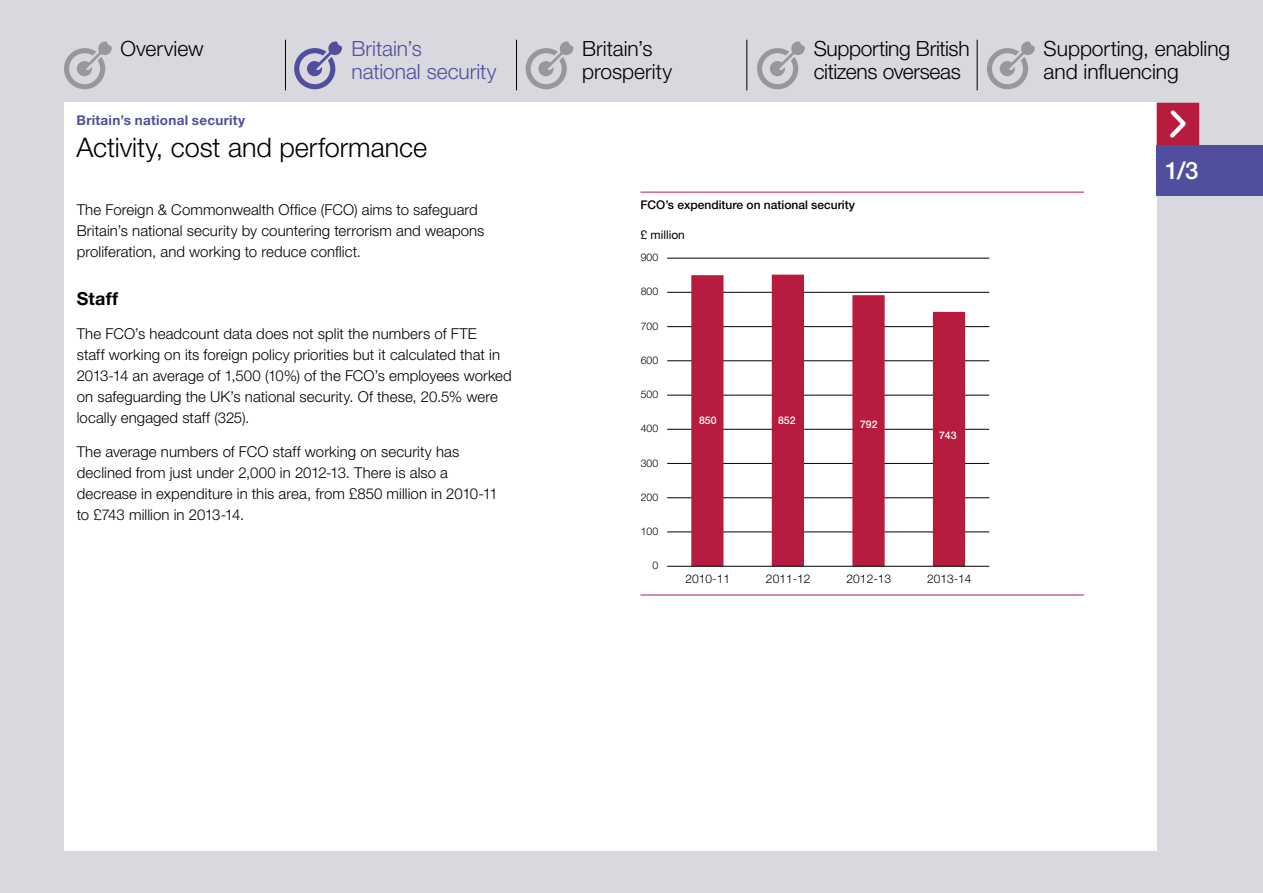
<style>
.page{position:relative;width:1263px;height:893px;background:#d9d8df}
.page>*{position:absolute;margin:0;border:0;box-sizing:border-box;transform-origin:0 0}
.t1{font:300 27px "Helvetica Neue LT Std";color:#000}
.t2{font:500 24px "Helvetica Neue LT Std";color:#fff}
.t3{font:300 21px/22.5px "Helvetica Neue LT Std";letter-spacing:-.005em;color:#000}
.t4{font:300 21px/22.5px "Helvetica Neue LT Std";color:#504f9d}
.t5{font:700 18px "Helvetica Neue LT Std";letter-spacing:.01em;color:#000}
.t6{font:300 15px/21px "Helvetica Neue LT Std";letter-spacing:.005em;color:#000}
.t7{font:700 13.5px "Helvetica Neue LT Std";letter-spacing:.02em;color:#504f9d}
.t8{font:500 12px "Helvetica Neue LT Std";color:#000}
.t9{font:300 12px "Helvetica Neue LT Std";color:#000}
.t10{font:12px "Helvetica Neue LT Std";color:#000}
.t11{font:300 10.5px "Helvetica Neue LT Std";letter-spacing:.005em;color:#000}
.t12{font:500 10.5px "Helvetica Neue LT Std";letter-spacing:.005em;color:#fff}
</style>
<div class="page">
<hr style="left:285px;top:40px;width:1px;height:50px;background:#000">
<hr style="left:516px;top:40px;width:1px;height:50px;background:#000">
<hr style="left:746px;top:40px;width:1px;height:50px;background:#000">
<hr style="left:977px;top:40px;width:1px;height:50px;background:#000">
<svg style="left:64px;top:41px;width:48px;height:48px"></svg>
<svg style="left:294px;top:41px;width:48px;height:48px"></svg>
<svg style="left:526px;top:41px;width:48px;height:48px"></svg>
<svg style="left:757px;top:41px;width:48px;height:48px"></svg>
<svg style="left:987px;top:41px;width:48px;height:48px"></svg>
<div style="left:64px;top:103px;width:1093px;height:748px;background:#fff"></div>
<div style="left:1157px;top:103px;width:42px;height:42px;background:#b71c3e"></div>
<svg style="left:1170px;top:110px;width:16px;height:28px"></svg>
<div style="left:1157px;top:145px;width:106px;height:51px;background:#504f9d"></div>
<hr style="left:667px;top:258px;width:322px;height:1px;background:#000">
<hr style="left:667px;top:292px;width:322px;height:1px;background:#000">
<hr style="left:667px;top:326px;width:322px;height:1px;background:#000">
<hr style="left:667px;top:361px;width:322px;height:1px;background:#000">
<hr style="left:667px;top:395px;width:322px;height:1px;background:#000">
<hr style="left:667px;top:429px;width:322px;height:1px;background:#000">
<hr style="left:667px;top:463px;width:322px;height:1px;background:#000">
<hr style="left:667px;top:497px;width:322px;height:1px;background:#000">
<hr style="left:667px;top:532px;width:322px;height:1px;background:#000">
<svg style="left:691px;top:275px;width:274px;height:291px"></svg>
<hr style="left:667px;top:566px;width:322px;height:1px;background:#000">
<hr style="left:640px;top:192px;width:444px;height:1px;background:#b71c3e">
<hr style="left:640px;top:595px;width:444px;height:1px;background:#b71c3e">
<h3 class="t3" style="left:120px;top:37px;width:85px">Overview</h3>
<h3 class="t4" style="left:352px;top:37px;width:146px">Britain’s<br>national security</h3>
<p class="t7" style="left:77px;top:112px;width:170px">Britain’s national security</p>
<h1 class="t1" style="left:77px;top:131px;width:352px">Activity, cost and performance</h1>
<p class="t6" style="left:77px;top:199px;width:409px">The Foreign &amp; Commonwealth Office (FCO) aims to safeguard<br>Britain’s national security by countering terrorism and weapons proliferation, and working to reduce conflict.</p>
<p class="t5" style="left:77px;top:288px;width:43px">Staff</p>
<p class="t6" style="left:77px;top:323px;width:437px">The FCO’s headcount data does not split the numbers of FTE<br>staff working on its foreign policy priorities but it calculated that in 2013-14 an average of 1,500 (10%) of the FCO’s employees worked on safeguarding the UK’s national security. Of these, 20.5% were locally engaged staff (325).</p>
<p class="t6" style="left:77px;top:441px;width:422px">The average numbers of FCO staff working on security has declined from just under 2,000 in 2012‑13. There is also a decrease in expenditure in this area, from £850 million in 2010-11 to £743 million in 2013-14.</p>
<h3 class="t3" style="left:582px;top:37px;width:91px">Britain’s prosperity</h3>
<h3 class="t3" style="left:814px;top:37px;width:157px">Supporting British citizens overseas</h3>
<h3 class="t3" style="left:1043px;top:37px;width:188px">Supporting, enabling and influencing</h3>
<p class="t8" style="left:640px;top:197px;width:216px">FCO’s expenditure on national security</p>
<p class="t10" style="left:640px;top:228px;width:46px">£ million</p>
<p class="t11" style="left:641px;top:251px;width:19px">900</p>
<p class="t11" style="left:641px;top:285px;width:19px">800</p>
<p class="t11" style="left:641px;top:319px;width:19px">700</p>
<p class="t11" style="left:641px;top:354px;width:19px">600</p>
<p class="t11" style="left:641px;top:388px;width:19px">500</p>
<p class="t11" style="left:641px;top:422px;width:19px">400</p>
<p class="t11" style="left:641px;top:456px;width:19px">300</p>
<p class="t11" style="left:641px;top:491px;width:19px">200</p>
<p class="t11" style="left:641px;top:525px;width:19px">100</p>
<p class="t11" style="left:652px;top:559px;width:7px">0</p>
<p class="t12" style="left:699px;top:414px;width:19px">850</p>
<p class="t12" style="left:778px;top:414px;width:19px">852</p>
<p class="t12" style="left:860px;top:418px;width:19px">792</p>
<p class="t12" style="left:939px;top:429px;width:19px">743</p>
<p class="t9" style="left:685px;top:572px;width:46px">2010-11</p>
<p class="t9" style="left:766px;top:572px;width:46px">2011-12</p>
<p class="t9" style="left:846px;top:572px;width:46px">2012-13</p>
<p class="t9" style="left:927px;top:572px;width:46px">2013-14</p>
<h2 class="t2" style="left:1165px;top:156px;width:35px">1/3</h2>
</div>
